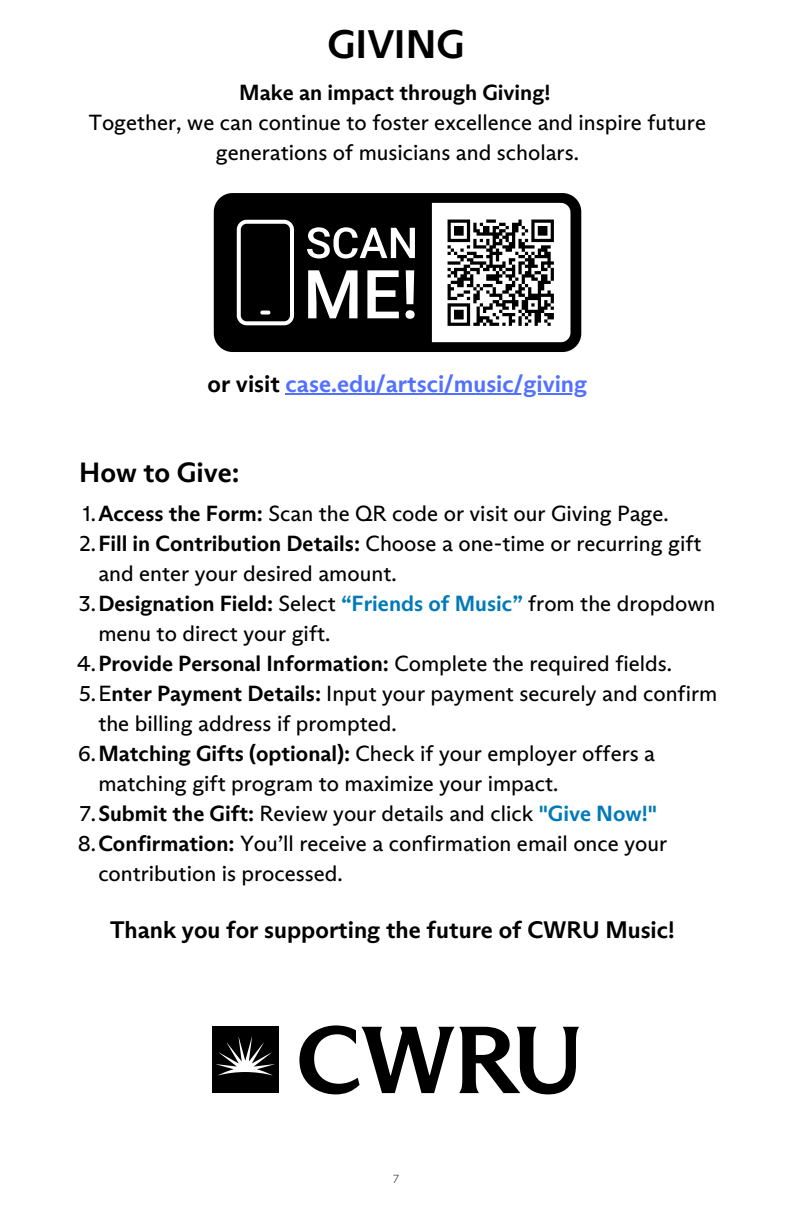
<style>
.page{position:relative;width:792px;height:1224px;background:#fff}
.page>*{position:absolute;margin:0;border:0;box-sizing:border-box;transform-origin:0 0}
.t1{font:700 40px "ABC Arizona Sans";color:#000}
.t2{font:700 28px "ABC Arizona Sans";color:#000}
.t3{font:700 24px "ABC Arizona Sans";color:#000}
.t4{font:700 24px "ABC Arizona Sans";color:#5271ff}
.t5{font:22px/30px "ABC Arizona Sans";color:#000}
.t6{font:700 22px "ABC Arizona Sans";color:#000}
.t7{font:100 12px "ABC Arizona Sans";color:#000}
.s1{color:#000}
.s2{font-weight:700}
.s3{font-weight:700;color:#007ab8}
</style>
<div class="page">
<div style="left:214px;top:193px;width:367px;height:159px;background:#000"></div>
<svg style="left:307px;top:227px;width:108px;height:32px"></svg>
<svg style="left:308px;top:270px;width:50px;height:48px"></svg>
<svg style="left:367px;top:270px;width:32px;height:48px"></svg>
<svg style="left:405px;top:270px;width:10px;height:49px"></svg>
<svg style="left:237px;top:220px;width:57px;height:105px"></svg>
<hr style="left:286px;top:393px;width:301px;height:2px;background:#5271ff">
<svg style="left:432px;top:203px;width:138px;height:139px"></svg>
<svg style="left:299px;top:1025px;width:280px;height:69px"></svg>
<div style="left:212px;top:1027px;width:67px;height:66px;background:#000"></div>
<svg style="left:216px;top:1037px;width:58px;height:38px"></svg>
<h1 class="t1" style="left:328px;top:20px;width:138px">GIVING</h1>
<p class="t6" style="left:239px;top:78px;width:313px">Make an impact through Giving!</p>
<p class="t5" style="left:89px;top:107px;width:619px">Together, we can continue to foster excellence and inspire future</p>
<p class="t5" style="left:216px;top:137px;width:364px">generations of musicians and scholars.</p>
<p class="t4" style="left:208px;top:369px;width:381px"><span class="s1">or visit</span> case.edu/artsci/music/giving</p>
<p class="t2" style="left:79px;top:455px;width:162px">How to Give:</p>
<p class="t5" style="left:83px;top:498px;width:587px">1.<span class="s2">Access the Form:</span> Scan the QR code or visit our Giving Page.</p>
<h3 class="t5" style="left:98px;top:528px;width:605px;text-indent:-19px">2.<span class="s2">Fill in Contribution Details:</span> Choose a one-time or recurring gift and enter your desired amount.</h3>
<p class="t5" style="left:98px;top:588px;width:618px;text-indent:-19px">3.<span class="s2">Designation Field:</span> Select <span class="s3">“Friends of Music”</span> from the dropdown menu to direct your gift.</p>
<p class="t5" style="left:77px;top:648px;width:596px">4.<span class="s2">Provide Personal Information:</span> Complete the required fields.</p>
<p class="t5" style="left:98px;top:678px;width:620px;text-indent:-19px">5.E<span class="s2">nter Payment Details:</span> Input your payment securely and confirm the billing address if prompted.</p>
<p class="t5" style="left:98px;top:738px;width:558px;text-indent:-20px">6.<span class="s2">Matching Gifts (optional):</span> Check if your employer offers a matching gift program to maximize your impact.</p>
<p class="t5" style="left:80px;top:798px;width:579px">7.<span class="s2">Submit the Gift:</span> Review your details and click <span class="s3">"Give Now!"</span></p>
<p class="t5" style="left:98px;top:828px;width:570px;text-indent:-21px">8.<span class="s2">Confirmation:</span> You’ll receive a confirmation email once your contribution is processed.</p>
<p class="t3" style="left:110px;top:915px;width:566px">Thank you for supporting the future of CWRU Music!</p>
<p class="t7" style="left:393px;top:1172px;width:7px">7</p>
</div>
